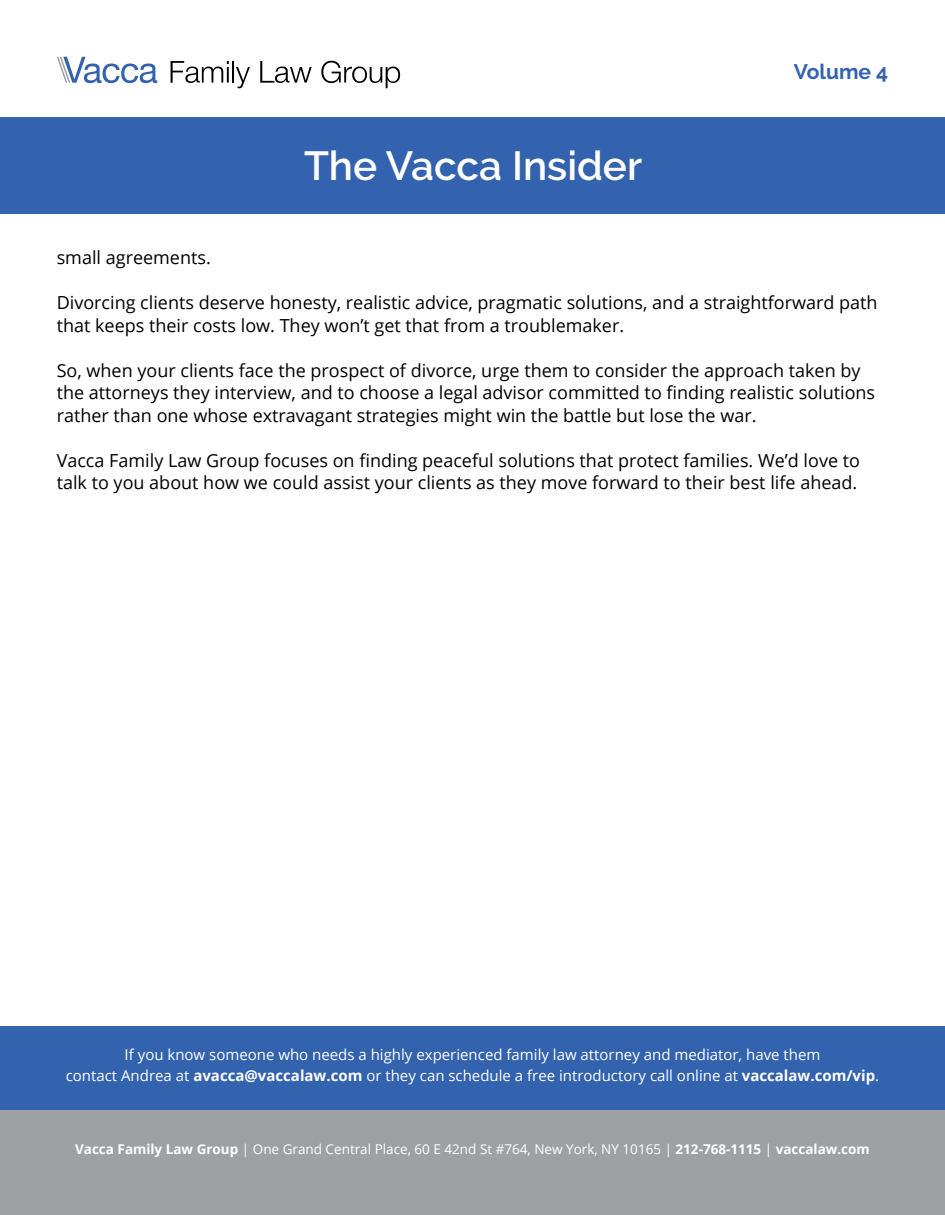
<style>
.page{position:relative;width:945px;height:1215px;background:#fff}
.page>*{position:absolute;margin:0;border:0;box-sizing:border-box;transform-origin:0 0}
.t1{font:600 40.5px "Raleway";color:#fff}
.t2{font:700 21px "Raleway";color:#3362ae}
.t3{font:18px/22.5px "Open Sans";color:#000001}
.t4{font:15px/21px "Open Sans";color:#fff;text-align:center}
.t5{font:13.5px "Open Sans";color:#fff}
.s1{font-weight:700}
</style>
<div class="page">
<div style="left:0;top:1026px;width:945px;height:84px;background:#3362ae"></div>
<div style="left:0;top:1110px;width:945px;height:105px;background:#9da1a2"></div>
<div style="left:0;top:117px;width:945px;height:97px;background:#3362ae"></div>
<svg style="left:171px;top:61px;width:58px;height:22px"></svg>
<hr style="left:232px;top:61px;width:2px;height:22px;background:#000001">
<svg style="left:236px;top:67px;width:14px;height:21px"></svg>
<svg style="left:260px;top:61px;width:52px;height:22px"></svg>
<svg style="left:321px;top:61px;width:79px;height:27px"></svg>
<svg style="left:57px;top:57px;width:100px;height:26px"></svg>
<h1 class="t1" style="left:304px;top:142px;width:340px">The Vacca Insider</h1>
<p class="t2" style="left:794px;top:60px;width:96px">Volume 4</p>
<p class="t3" style="left:57px;top:246px;width:156px">small agreements.</p>
<p class="t3" style="left:57px;top:291px;width:823px">Divorcing clients deserve honesty, realistic advice, pragmatic solutions, and a straightforward path that keeps their costs low. They won’t get that from a troublemaker.</p>
<p class="t3" style="left:57px;top:358px;width:820px">So, when your clients face the prospect of divorce, urge them to consider the approach taken by the attorneys they interview, and to choose a legal advisor committed to finding realistic solutions rather than one whose extravagant strategies might win the battle but lose the war.</p>
<p class="t3" style="left:57px;top:448px;width:805px">Vacca Family Law Group focuses on finding peaceful solutions that protect families. We’d love to talk to you about how we could assist your clients as they move forward to their best life ahead.</p>
<p class="t4" style="left:66px;top:1043px;width:815px">If you know someone who needs a highly experienced family law attorney and mediator, have them<br>contact Andrea at <span class="s1">avacca@vaccalaw.com</span> or they can schedule a free introductory call online at <span class="s1">vaccalaw.com/vip</span>.</p>
<p class="t5" style="left:75px;top:1140px;width:796px"><span class="s1">Vacca Family Law Group</span> | One Grand Central Place, 60 E 42nd St #764, New York, NY 10165 | <span class="s1">212-768-1115</span> | <span class="s1">vaccalaw.com</span></p>
</div>
